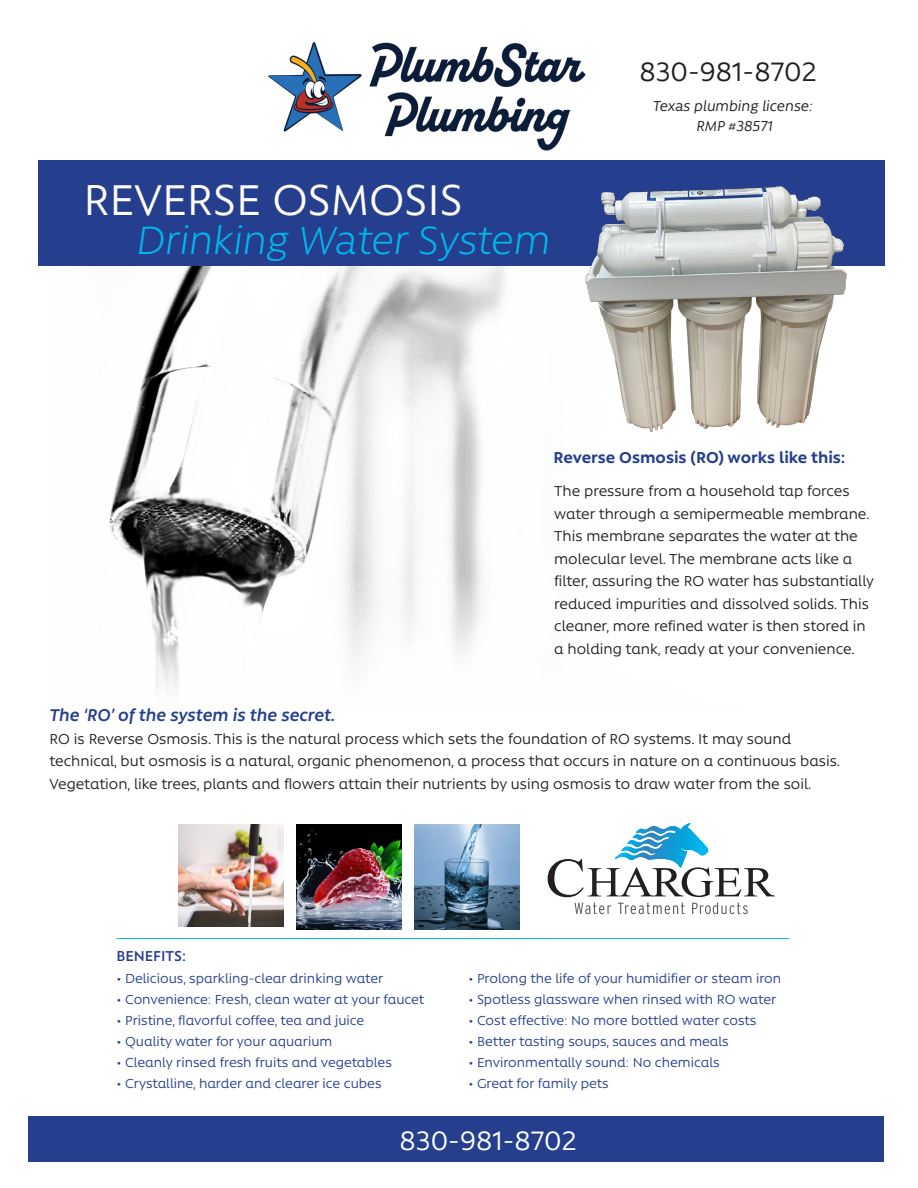
<style>
.page{position:relative;width:918px;height:1188px;background:#fff}
.page>*{position:absolute;margin:0;border:0;box-sizing:border-box;transform-origin:0 0}
.t1{font:49.5px "Rawson Alt";color:#fff}
.t2{font:italic 300 45px "Rawson Alt";color:#00b8ed}
.t3{font:30.6px "Rawson Alt";color:#231f20}
.t4{font:30.6px "Rawson Alt";color:#fff}
.t5{font:italic 600 19.5px "Rawson Alt";color:#253f8e}
.t6{font:700 18px "Rawson Alt";color:#253f8e}
.t7{font:16.5px/22.5px "Rawson Alt";color:#231f20}
.t8{font:italic 16.5px/19.8px "Rawson Alt";color:#231f20;text-align:center}
.t9{font:600 16.5px "Rawson Alt";color:#253f8e}
.t10{font:15px "Rawson Alt";color:#253f8e}
</style>
<div class="page">
<img style="left:109px;top:266px;width:170px;height:310px">
<svg style="left:279px;top:266px;width:226px;height:310px"></svg>
<div style="left:38px;top:160px;width:847px;height:106px;background:#253f8e"></div>
<div style="left:28px;top:1116px;width:855px;height:45px;background:#253f8e"></div>
<svg style="left:548px;top:825px;width:227px;height:89px"></svg>
<img style="left:414px;top:824px;width:105px;height:105px">
<img style="left:296px;top:824px;width:106px;height:105px">
<hr style="left:116px;top:938px;width:673px;height:1px;background:#00b8ed">
<img style="left:179px;top:824px;width:104px;height:103px">
<img style="left:585px;top:186px;width:262px;height:246px">
<img style="left:268px;top:42px;width:318px;height:109px">
<h3 class="t3" style="left:640px;top:56px;width:179px">830-981-8702</h3>
<h1 class="t1" style="left:83px;top:174px;width:381px">REVERSE OSMOSIS</h1>
<h2 class="t2" style="left:136px;top:218px;width:416px">Drinking Water System</h2>
<p class="t8" style="left:653px;top:96px;width:161px">Texas plumbing license:<br>RMP #38571</p>
<p class="t6" style="left:553px;top:448px;width:294px">Reverse Osmosis (RO) works like this:</p>
<p class="t7" style="left:554px;top:480px;width:321px">The pressure from a household tap forces water through a semipermeable membrane.<br>This membrane separates the water at the molecular level. The membrane acts like a filter, assuring the RO water has substantially reduced impurities and dissolved solids. This cleaner, more refined water is then stored in a holding tank, ready at your convenience.</p>
<p class="t5" style="left:49px;top:705px;width:287px">The ‘RO’ of the system is the secret.</p>
<p class="t7" style="left:49px;top:727px;width:792px">RO is Reverse Osmosis. This is the natural process which sets the foundation of RO systems. It may sound technical, but osmosis is a natural, organic phenomenon, a process that occurs in nature on a continuous basis.<br>Vegetation, like trees, plants and flowers attain their nutrients by using osmosis to draw water from the soil.</p>
<p class="t9" style="left:116px;top:947px;width:71px">BENEFITS:</p>
<p class="t10" style="left:116px;top:970px;width:268px">• Delicious, sparkling-clear drinking water</p>
<p class="t10" style="left:116px;top:991px;width:309px">• Convenience: Fresh, clean water at your faucet</p>
<p class="t10" style="left:116px;top:1012px;width:249px">• Pristine, flavorful coffee, tea and juice</p>
<p class="t10" style="left:116px;top:1033px;width:217px">• Quality water for your aquarium</p>
<p class="t10" style="left:116px;top:1054px;width:277px">• Cleanly rinsed fresh fruits and vegetables</p>
<p class="t10" style="left:116px;top:1075px;width:267px">• Crystalline, harder and clearer ice cubes</p>
<p class="t10" style="left:468px;top:970px;width:314px">• Prolong the life of your humidifier or steam iron</p>
<p class="t10" style="left:468px;top:991px;width:310px">• Spotless glassware when rinsed with RO water</p>
<p class="t10" style="left:468px;top:1012px;width:289px">• Cost effective: No more bottled water costs</p>
<p class="t10" style="left:468px;top:1033px;width:262px">• Better tasting soups, sauces and meals</p>
<p class="t10" style="left:468px;top:1054px;width:253px">• Environmentally sound: No chemicals</p>
<p class="t10" style="left:468px;top:1075px;width:142px">• Great for family pets</p>
<h3 class="t4" style="left:400px;top:1125px;width:179px">830-981-8702</h3>
</div>
